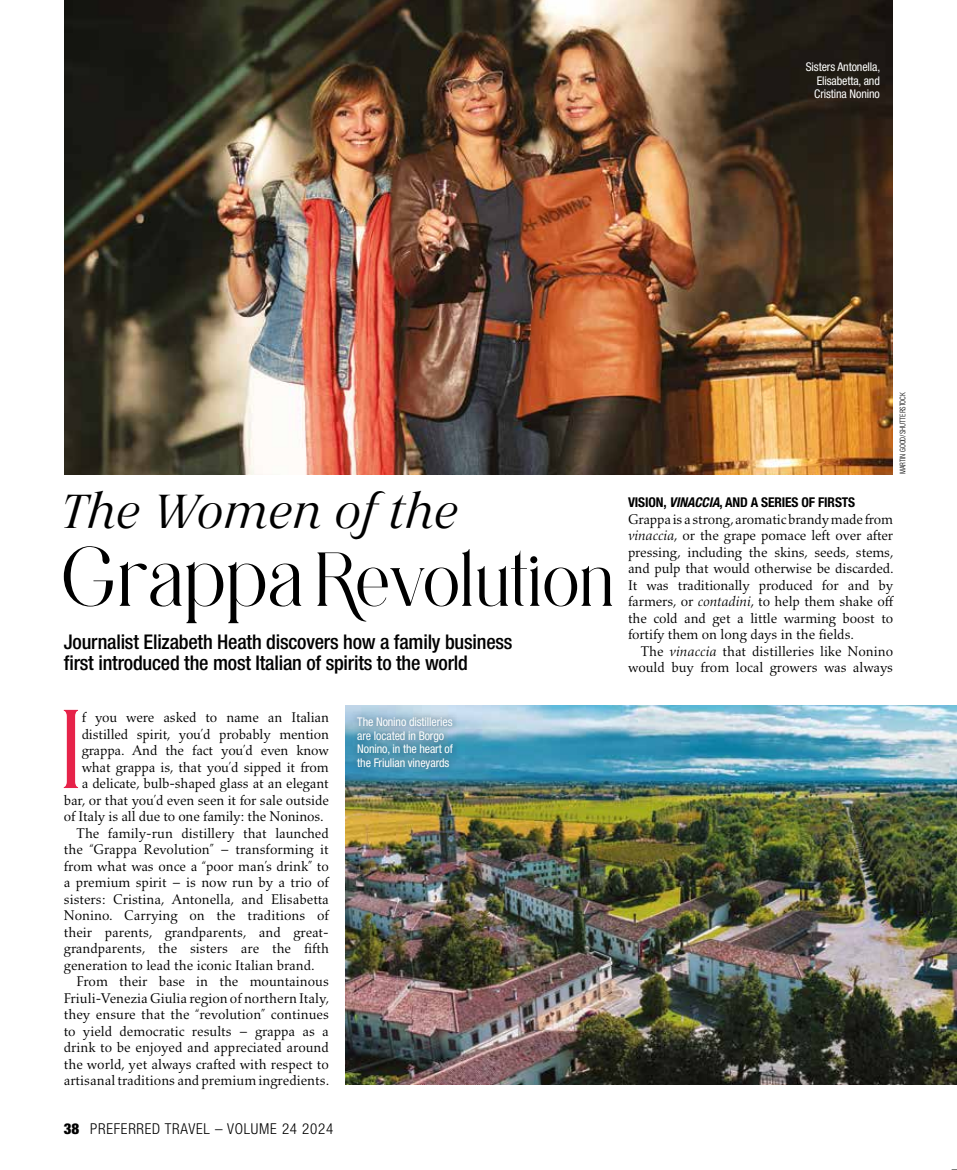
<style>
.page{position:relative;width:957px;height:1170px;background:#fff}
.page>*{position:absolute;margin:0;border:0;box-sizing:border-box;transform-origin:0 0}
.t1{font:91.95px "Astralaga";color:#e62249}
.t2{font:62.7px "Astralaga";letter-spacing:-.03em;color:#000}
.t3{font:italic 47.55px "Epika Serif Premium";letter-spacing:.005em;color:#000}
.t4{font:500 condensed 20.25px/21px "Helvetica Neue LT Pro";letter-spacing:-.01em;color:#000}
.t5{font:300 condensed 15px "Helvetica Neue LT Pro";letter-spacing:.05em;color:#000}
.t6{font:14.25px/16.5px "Aldus Nova Pro";color:#000;text-align:justify}
.t7{font:700 condensed 13.5px "Helvetica Neue LT Pro";letter-spacing:-.01em;color:#000}
.t8{font:condensed 12px/13.5px "Helvetica Neue LT Pro";letter-spacing:-.01em;color:#fff;text-align:justify}
.t9{font:300 8.25px "Acumin Pro Cond";letter-spacing:-.01em;color:#000}
.s1{font-size:69.3px}
.s2{font-weight:900}
.s3{font-style:italic}
</style>
<div class="page">
<img style="left:64px;top:0;width:828px;height:474px">
<img style="left:346px;top:705px;width:611px;height:379px">
<div style="left:350px;top:709px;width:110px;height:67px;background:#163642;opacity:.75"></div>
<p class="t8" style="left:814px;top:60px;width:68px;text-indent:-8px">Sisters Antonella, Elisabetta, and Cristina Nonino</p>
<h3 class="t3" style="left:61px;top:476px;width:399px">The Women of the</h3>
<h2 class="t2" style="left:60px;top:538px;width:556px"><span class="s1">Grappa</span> Revolution</h2>
<h3 class="t4" style="left:64px;top:631px;width:450px">Journalist Elizabeth Heath discovers how a family business first introduced the most Italian of spirits to the world</h3>
<h1 class="t1" style="left:60px;top:688px;width:23px">I</h1>
<p class="t6" style="left:82px;top:710px;width:249px">f you were asked to name an Italian</p>
<p class="t6" style="left:82px;top:726px;width:249px">distilled spirit, you’d probably mention</p>
<p class="t6" style="left:82px;top:743px;width:249px">grappa. And the fact you’d even know</p>
<p class="t6" style="left:82px;top:759px;width:249px">what grappa is, that you’d sipped it from</p>
<p class="t6" style="left:82px;top:776px;width:249px">a delicate, bulb-shaped glass at an elegant</p>
<p class="t6" style="left:64px;top:792px;width:267px">bar, or that you’d even seen it for sale outside</p>
<p class="t6" style="left:64px;top:809px;width:261px">of Italy is all due to one family: the Noninos.</p>
<p class="t6" style="left:77px;top:825px;width:254px">The family-run distillery that launched</p>
<p class="t6" style="left:64px;top:842px;width:267px">the “Grappa Revolution” – transforming it</p>
<p class="t6" style="left:64px;top:858px;width:267px">from what was once a “poor man’s drink” to</p>
<p class="t6" style="left:64px;top:875px;width:267px">a premium spirit – is now run by a trio of</p>
<p class="t6" style="left:64px;top:891px;width:267px">sisters: Cristina, Antonella, and Elisabetta</p>
<p class="t6" style="left:64px;top:908px;width:267px">Nonino. Carrying on the traditions of</p>
<p class="t6" style="left:64px;top:924px;width:267px">their parents, grandparents, and great-</p>
<p class="t6" style="left:64px;top:941px;width:267px">grandparents, the sisters are the fifth</p>
<p class="t6" style="left:64px;top:957px;width:252px">generation to lead the iconic Italian brand.</p>
<p class="t6" style="left:77px;top:974px;width:254px">From their base in the mountainous</p>
<p class="t6" style="left:64px;top:990px;width:267px">Friuli-Venezia Giulia region of northern Italy,</p>
<p class="t6" style="left:64px;top:1007px;width:267px">they ensure that the “revolution” continues</p>
<p class="t6" style="left:64px;top:1023px;width:267px">to yield democratic results – grappa as a</p>
<p class="t6" style="left:64px;top:1040px;width:267px">drink to be enjoyed and appreciated around</p>
<p class="t6" style="left:64px;top:1056px;width:267px">the world, yet always crafted with respect to</p>
<p class="t6" style="left:64px;top:1073px;width:267px">artisanal traditions and premium ingredients.</p>
<p class="t5" style="left:64px;top:1119px;width:271px"><span class="s2">38</span> PREFERRED TRAVEL – VOLUME 24 2024</p>
<p class="t8" style="left:357px;top:715px;width:97px;text-align:left">The Nonino distilleries are located in Borgo<br>Nonino, in the heart of the Friulian vineyards</p>
<p class="t9" style="left:897px;top:474px;width:83px;rotate:-90deg">MARTIN GOOD/SHUTTERSTOCK</p>
<p class="t7" style="left:628px;top:494px;width:229px">VISION, <span class="s3">VINACCIA</span>, AND A SERIES OF FIRSTS</p>
<p class="t6" style="left:628px;top:512px;width:267px">Grappa is a strong, aromatic brandy made from <span class="s3">vinaccia</span>, or the grape pomace left over after pressing, including the skins, seeds, stems, and pulp that would otherwise be discarded.<br>It was traditionally produced for and by farmers, or <span class="s3">contadini</span>, to help them shake off the cold and get a little warming boost to fortify them on long days in the fields.</p>
<p class="t6" style="left:628px;top:644px;width:267px;text-align:right">The <span class="s3">vinaccia</span> that distilleries like Nonino would buy from local growers was always</p>
</div>
